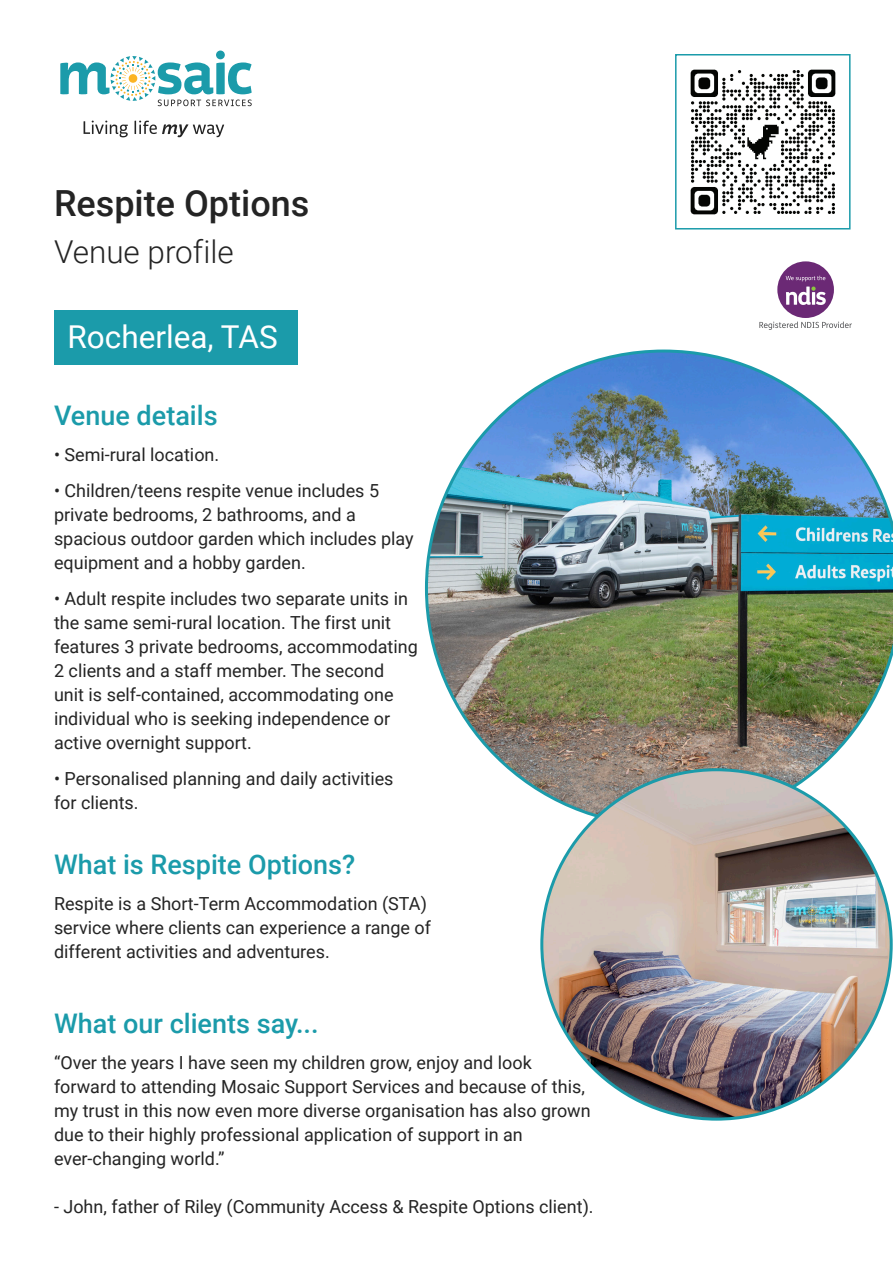
<style>
.page{position:relative;width:893px;height:1263px;background:#fff}
.page>*{position:absolute;margin:0;border:0;box-sizing:border-box;transform-origin:0 0}
.t1{font:500 36px "Roboto";color:#242424}
.t2{font:31.5px "Roboto";color:#fff}
.t3{font:300 31.5px "Roboto";color:#242424}
.t4{font:500 27px "Roboto";color:#1b9baa}
.t5{font:18px/24px "Roboto";color:#242424}
</style>
<div class="page">
<img style="left:690px;top:69px;width:146px;height:146px">
<svg style="left:60px;top:56px;width:192px;height:50px"></svg>
<div style="left:216px;top:51px;width:9px;height:8px;background:#1b9baa;border-radius:50%"></div>
<svg style="left:84px;top:121px;width:44px;height:16px"></svg>
<svg style="left:135px;top:121px;width:89px;height:16px"></svg>
<div style="left:54px;top:310px;width:243px;height:54px;background:#1b9baa"></div>
<img style="left:425px;top:350px;width:468px;height:477px">
<img style="left:542px;top:770px;width:349px;height:349px;border-radius:175px">
<div style="left:675px;top:54px;width:175px;height:176px;border:2px solid #1b9baa"></div>
<div style="left:777px;top:261px;width:57px;height:57px;background:#6b2975;border-radius:50%"></div>
<svg style="left:786px;top:276px;width:40px;height:29px"></svg>
<svg style="left:759px;top:322px;width:93px;height:8px"></svg>
<h1 class="t1" style="left:54px;top:178px;width:257px">Respite Options</h1>
<h2 class="t3" style="left:54px;top:229px;width:181px">Venue profile</h2>
<h2 class="t2" style="left:68px;top:314px;width:212px">Rocherlea, TAS</h2>
<h3 class="t4" style="left:54px;top:397px;width:165px">Venue details</h3>
<p class="t5" style="left:54px;top:442px;width:167px">• Semi-rural location.</p>
<p class="t5" style="left:54px;top:478px;width:361px">• Children/teens respite venue includes 5 private bedrooms, 2 bathrooms, and a spacious outdoor garden which includes play equipment and a hobby garden.</p>
<p class="t5" style="left:54px;top:586px;width:365px">• Adult respite includes two separate units in the same semi-rural location. The first unit features 3 private bedrooms, accommodating 2 clients and a staff member. The second unit is self-contained, accommodating one individual who is seeking independence or active overnight support.</p>
<p class="t5" style="left:54px;top:766px;width:341px">• Personalised planning and daily activities for clients.</p>
<h3 class="t4" style="left:54px;top:845px;width:303px">What is Respite Options?</h3>
<p class="t5" style="left:54px;top:891px;width:379px">Respite is a Short-Term Accommodation (STA) service where clients can experience a range of different activities and adventures.</p>
<h3 class="t4" style="left:54px;top:1004px;width:266px">What our clients say...</h3>
<p class="t5" style="left:54px;top:1050px;width:538px">“Over the years I have seen my children grow, enjoy and look forward to attending Mosaic Support Services and because of this, my trust in this now even more diverse organisation has also grown due to their highly professional application of support in an ever-changing world.”</p>
<p class="t5" style="left:54px;top:1194px;width:541px">- John, father of Riley (Community Access &amp; Respite Options client).</p>
</div>
